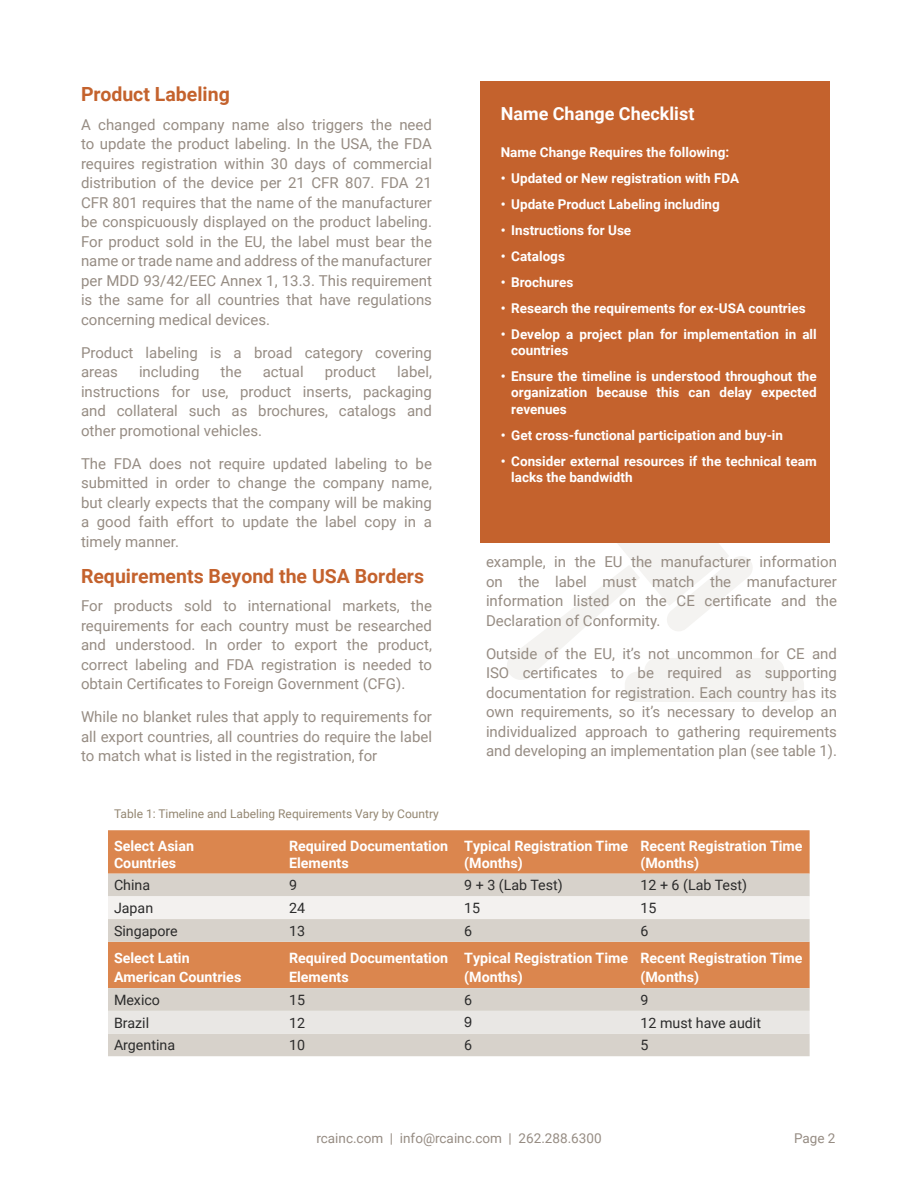
<style>
.page{position:relative;width:918px;height:1188px;background:#fff}
.page>*{position:absolute;margin:0;border:0;box-sizing:border-box;transform-origin:0 0}
.Subhead{font:700 19.5px "Roboto";color:#c4622d}
.t1{font:700 18px "Roboto";color:#fff}
.Body_Copy{font:15px/19.5px "Roboto";color:#968c83;text-align:justify}
.body_text{font:700 14.25px/16.5px "Roboto";color:#fff}
.body_text-2{font:14.25px "Roboto";color:#2b2b2b}
.body_text-3{font:14.25px "Arial";color:#2b2b2b}
.t2{font:700 13.5px/16.5px "Roboto";color:#fff}
.t3{font:13.5px "Roboto";color:#968c83}
.body_text-4{font:12px "Roboto";color:#938671}
</style>
<div class="page">
<svg style="left:507px;top:543px;width:297px;height:159px"></svg>
<div style="left:480px;top:81px;width:350px;height:462px;background:#c4622d"></div>
<div style="left:108px;top:830px;width:702px;height:44px;background:#db864e"></div>
<svg style="left:108px;top:874px;width:702px;height:182px;background:#d8b8a0"></svg>
<div style="left:108px;top:896px;width:702px;height:23px;background:#f3f1ef"></div>
<div style="left:108px;top:1011px;width:702px;height:23px;background:#e9e7e4"></div>
<p class="Subhead" style="left:81px;top:81px;width:150px">Product Labeling</p>
<p class="Body_Copy" style="left:81px;top:114px;width:353px">A changed company name also triggers the need to update the product labeling. In the USA, the FDA requires registration within 30 days of commercial distribution of the device per 21 CFR 807. FDA 21<br>CFR 801 requires that the name of the manufacturer be conspicuously displayed on the product labeling.<br>For product sold in the EU, the label must bear the name or trade name and address of the manufacturer per MDD 93/42/EEC Annex 1, 13.3. This requirement is the same for all countries that have regulations concerning medical devices.</p>
<p class="Body_Copy" style="left:81px;top:342px;width:353px">Product labeling is a broad category covering areas</p>
<p class="Body_Copy" style="left:81px;top:362px;width:353px;text-indent:316px">label, instructions for use, product inserts, packaging and collateral such as brochures, catalogs and other promotional vehicles.</p>
<p class="Body_Copy" style="left:81px;top:453px;width:353px">The FDA does not require updated labeling to be submitted in order to change the company name, but clearly expects that the company will be making a good faith effort to update the label copy in a timely manner.</p>
<p class="Subhead" style="left:81px;top:562px;width:345px">Requirements Beyond the USA Borders</p>
<p class="Body_Copy" style="left:81px;top:596px;width:353px">For products sold to international markets, the requirements for each country must be researched and understood. In order to export the product, correct labeling and FDA registration is needed to obtain Certificates to Foreign Government (CFG).</p>
<p class="Body_Copy" style="left:81px;top:707px;width:353px">While no blanket rules that apply to requirements for all export countries, all countries do require the label to match what is listed in the registration, for</p>
<p class="Body_Copy" style="left:139px;top:362px;width:62px">including</p>
<p class="Body_Copy" style="left:221px;top:362px;width:23px">the</p>
<p class="Body_Copy" style="left:263px;top:362px;width:42px">actual</p>
<p class="Body_Copy" style="left:325px;top:362px;width:53px">product</p>
<p class="t1" style="left:501px;top:101px;width:195px">Name Change Checklist</p>
<p class="t2" style="left:501px;top:143px;width:230px">Name Change Requires the following:</p>
<p class="t2" style="left:501px;top:169px;width:240px">• Updated or New registration with FDA</p>
<p class="t2" style="left:501px;top:195px;width:221px">• Update Product Labeling including</p>
<p class="t2" style="left:501px;top:221px;width:132px">• Instructions for Use</p>
<p class="t2" style="left:501px;top:247px;width:66px">• Catalogs</p>
<p class="t2" style="left:501px;top:273px;width:74px">• Brochures</p>
<p class="t2" style="left:501px;top:299px;width:306px">• Research the requirements for ex-USA countries</p>
<p class="t2" style="left:511px;top:325px;width:307px;text-indent:-10px">• Develop a project plan for implementation in all countries</p>
<p class="t2" style="left:511px;top:367px;width:307px;text-align:justify;text-indent:-10px">• Ensure the timeline is understood throughout the organization because this can delay expected revenues</p>
<p class="t2" style="left:501px;top:426px;width:284px">• Get cross-functional participation and buy-in</p>
<p class="t2" style="left:511px;top:452px;width:307px;text-indent:-10px">• Consider external resources if the technical team lacks the bandwidth</p>
<p class="Body_Copy" style="left:486px;top:552px;width:353px">example, in the EU the manufacturer information on the label must match the manufacturer information listed on the CE certificate and the Declaration of Conformity.</p>
<p class="Body_Copy" style="left:486px;top:643px;width:353px">Outside of the EU, it’s not uncommon for CE and ISO certificates to be required as supporting documentation for registration. Each country has its own requirements, so it’s necessary to develop an individualized approach to gathering requirements and developing an implementation plan (see table 1).</p>
<p class="body_text-4" style="left:114px;top:806px;width:326px">Table 1: Timeline and Labeling Requirements Vary by Country</p>
<p class="body_text" style="left:114px;top:837px;width:82px">Select Asian<br>Countries</p>
<p class="body_text" style="left:289px;top:837px;width:160px">Required Documentation<br>Elements</p>
<p class="body_text" style="left:464px;top:837px;width:166px">Typical Registration Time (Months)</p>
<p class="body_text" style="left:640px;top:837px;width:164px">Recent Registration Time (Months)</p>
<p class="body_text-2" style="left:114px;top:875px;width:38px">China</p>
<p class="body_text-2" style="left:289px;top:875px;width:10px">9</p>
<p class="body_text-2" style="left:464px;top:875px;width:100px">9 + 3 (Lab Test)</p>
<p class="body_text-2" style="left:640px;top:875px;width:108px">12 + 6 (Lab Test)</p>
<p class="body_text-2" style="left:114px;top:898px;width:41px">Japan</p>
<p class="body_text-2" style="left:289px;top:898px;width:18px">24</p>
<p class="body_text-2" style="left:464px;top:898px;width:18px">15</p>
<p class="body_text-2" style="left:640px;top:898px;width:18px">15</p>
<p class="body_text-2" style="left:114px;top:921px;width:65px">Singapore</p>
<p class="body_text-2" style="left:289px;top:921px;width:18px">13</p>
<p class="body_text-2" style="left:464px;top:921px;width:10px">6</p>
<p class="body_text-2" style="left:640px;top:921px;width:10px">6</p>
<p class="body_text" style="left:114px;top:947px;width:129px;line-height:19.5px">Select Latin<br>American Countries</p>
<p class="body_text" style="left:289px;top:947px;width:160px;line-height:19.5px">Required Documentation<br>Elements</p>
<p class="body_text" style="left:464px;top:947px;width:166px;line-height:19.5px">Typical Registration Time (Months)</p>
<p class="body_text" style="left:640px;top:947px;width:164px;line-height:19.5px">Recent Registration Time (Months)</p>
<p class="body_text-2" style="left:114px;top:990px;width:48px">Mexico</p>
<p class="body_text-2" style="left:289px;top:990px;width:18px">15</p>
<p class="body_text-2" style="left:464px;top:990px;width:10px">6</p>
<p class="body_text-2" style="left:640px;top:990px;width:10px">9</p>
<p class="body_text-2" style="left:114px;top:1013px;width:37px">Brazil</p>
<p class="body_text-2" style="left:289px;top:1013px;width:18px">12</p>
<p class="body_text-3" style="left:464px;top:1013px;width:9px">9</p>
<p class="body_text-2" style="left:640px;top:1013px;width:122px">12 must have audit</p>
<p class="body_text-2" style="left:114px;top:1035px;width:63px">Argentina</p>
<p class="body_text-2" style="left:289px;top:1035px;width:18px">10</p>
<p class="body_text-2" style="left:464px;top:1035px;width:10px">6</p>
<p class="body_text-2" style="left:640px;top:1035px;width:10px">5</p>
<p class="t3" style="left:316px;top:1129px;width:287px">rcainc.com | info@rcainc.com | 262.288.6300</p>
<p class="t3" style="left:794px;top:1129px;width:43px">Page 2</p>
</div>
